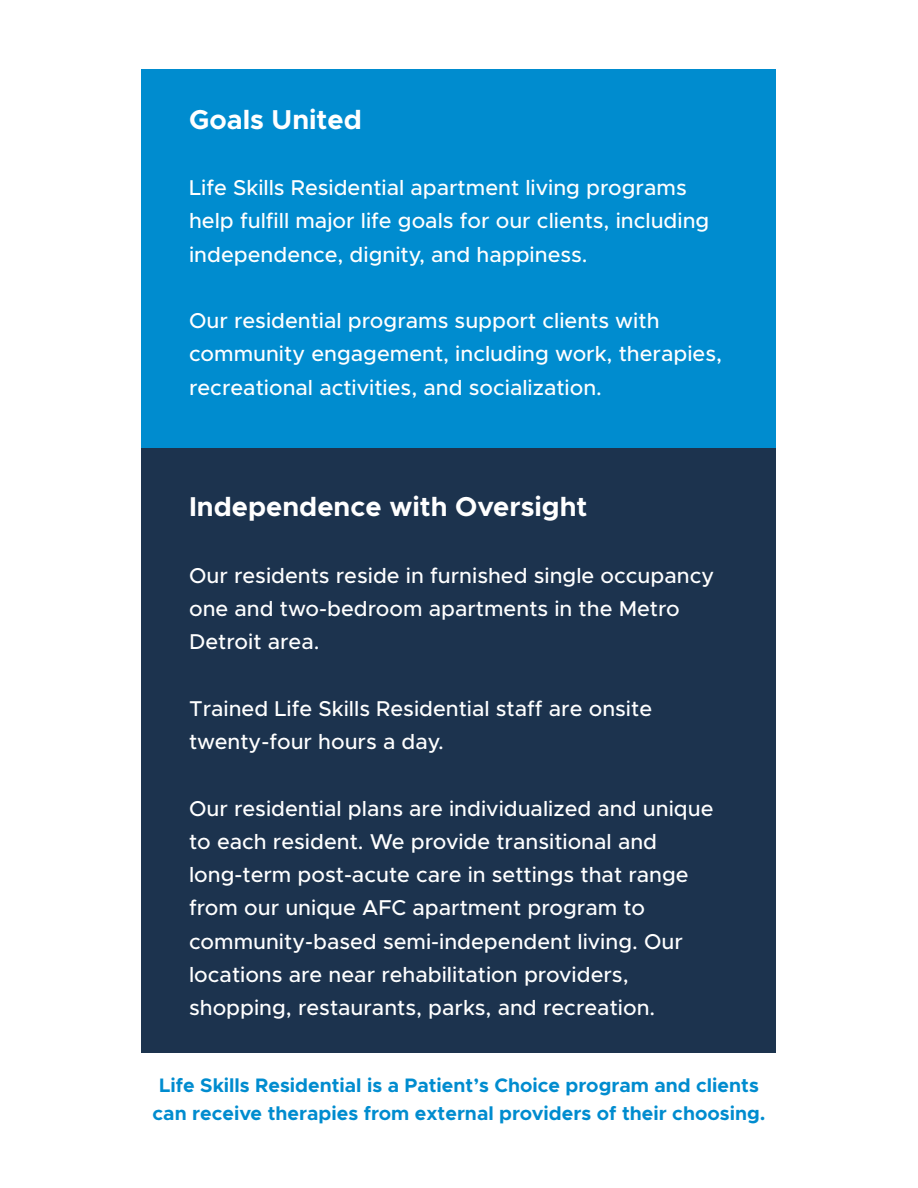
<style>
.page{position:relative;width:918px;height:1188px;background:#fff}
.page>*{position:absolute;margin:0;border:0;box-sizing:border-box;transform-origin:0 0}
.t1{font:700 27.45px "Metropolis";color:#fff}
.t2{font:500 21.6px/33.3px "Metropolis";color:#fff}
.t3{font:700 19.65px/27.5px "Metropolis";color:#008ccf;text-align:center}
</style>
<div class="page">
<div style="left:141px;top:69px;width:635px;height:380px;background:#008ccf"></div>
<div style="left:141px;top:449px;width:635px;height:604px;background:#1c334e"></div>
<p class="t1" style="left:189px;top:102px;width:174px">Goals United</p>
<p class="t2" style="left:189px;top:171px;width:522px">Life Skills Residential apartment living programs help fulfill major life goals for our clients, including independence, dignity, and happiness.</p>
<p class="t2" style="left:189px;top:304px;width:534px">Our residential programs support clients with community engagement, including work, therapies, recreational activities, and socialization.</p>
<p class="t1" style="left:189px;top:490px;width:400px">Independence with Oversight</p>
<p class="t2" style="left:189px;top:559px;width:527px">Our residents reside in furnished single occupancy one and two-bedroom apartments in the Metro<br>Detroit area.</p>
<p class="t2" style="left:189px;top:692px;width:465px">Trained Life Skills Residential staff are onsite twenty-four hours a day.</p>
<p class="t2" style="left:189px;top:792px;width:526px">Our residential plans are individualized and unique to each resident. We provide transitional and long-term post-acute care in settings that range from our unique AFC apartment program to community-based semi-independent living. Our locations are near rehabilitation providers, shopping, restaurants, parks, and recreation.</p>
<p class="t3" style="left:153px;top:1072px;width:614px">Life Skills Residential is a Patient’s Choice program and clients can receive therapies from external providers of their choosing.</p>
</div>
